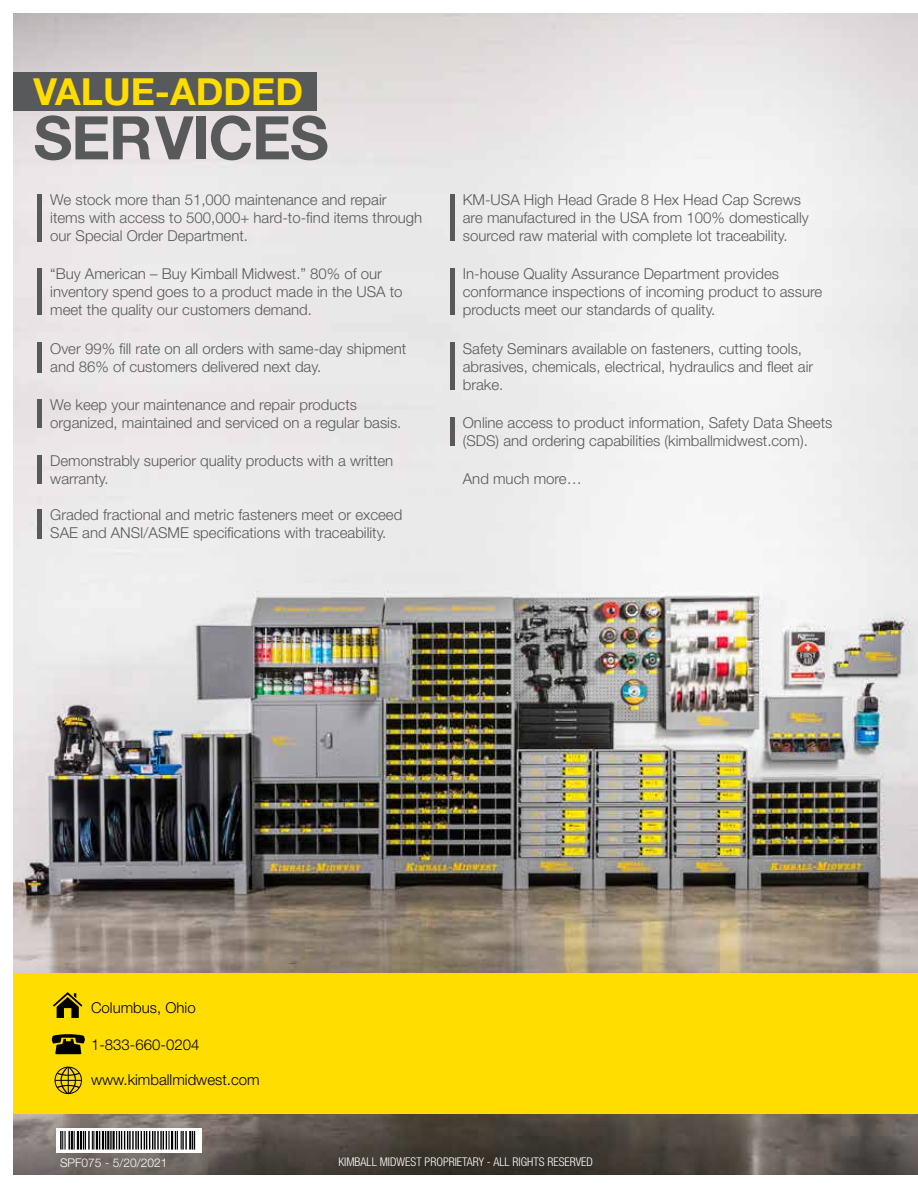
<style>
.page{position:relative;width:918px;height:1188px;background:#fff}
.page>*{position:absolute;margin:0;border:0;box-sizing:border-box;transform-origin:0 0}
.t1{font:700 60.15px "Helvetica Neue LT Std";letter-spacing:-.02em;color:#58595b}
.t2{font:700 37.35px "Helvetica Neue LT Std";color:#fd0}
.t3{font:300 15px/18px "Helvetica Neue LT Std";color:#58595b}
.t4{font:300 15px "Helvetica Neue LT Std";color:#000}
.t5{font:300 condensed 12px "Helvetica Neue LT Std";color:#fff}
.t6{font:300 12px "Helvetica Neue LT Std";color:#fff}
</style>
<div class="page">
<img style="left:14px;top:14px;width:904px;height:960px">
<svg style="left:14px;top:1114px;width:904px;height:60px;background:#57504a"></svg>
<div style="left:56px;top:1128px;width:146px;height:25px;background:#fff"></div>
<div style="left:14px;top:974px;width:904px;height:140px;background:#fd0"></div>
<svg style="left:53px;top:992px;width:29px;height:26px"></svg>
<svg style="left:55px;top:1067px;width:27px;height:27px"></svg>
<svg style="left:52px;top:1034px;width:33px;height:20px"></svg>
<div style="left:14px;top:73px;width:303px;height:38px;background:#58595b"></div>
<svg style="left:60px;top:1131px;width:135px;height:19px"></svg>
<div style="left:37px;top:194px;width:5px;height:47px;background:#58595b"></div>
<div style="left:450px;top:194px;width:5px;height:47px;background:#58595b"></div>
<div style="left:37px;top:268px;width:5px;height:47px;background:#58595b"></div>
<div style="left:450px;top:268px;width:5px;height:47px;background:#58595b"></div>
<div style="left:450px;top:343px;width:5px;height:47px;background:#58595b"></div>
<div style="left:450px;top:417px;width:5px;height:29px;background:#58595b"></div>
<div style="left:37px;top:342px;width:5px;height:31px;background:#58595b"></div>
<div style="left:37px;top:399px;width:5px;height:29px;background:#58595b"></div>
<div style="left:37px;top:455px;width:5px;height:29px;background:#58595b"></div>
<div style="left:37px;top:509px;width:5px;height:29px;background:#58595b"></div>
<h2 class="t2" style="left:33px;top:69px;width:271px">VALUE-ADDED</h2>
<h1 class="t1" style="left:33px;top:101px;width:297px">SERVICES</h1>
<p class="t3" style="left:50px;top:190px;width:374px">We stock more than 51,000 maintenance and repair items with access to 500,000+ hard-to-find items through our Special Order Department.</p>
<p class="t3" style="left:50px;top:265px;width:354px">“Buy American – Buy Kimball Midwest.” 80% of our inventory spend goes to a product made in the USA to meet the quality our customers demand.</p>
<p class="t3" style="left:50px;top:339px;width:357px">Over 99% fill rate on all orders with same-day shipment and 86% of customers delivered next day.</p>
<p class="t3" style="left:50px;top:395px;width:353px">We keep your maintenance and repair products organized, maintained and serviced on a regular basis.</p>
<p class="t3" style="left:50px;top:451px;width:345px">Demonstrably superior quality products with a written warranty.</p>
<p class="t3" style="left:50px;top:505px;width:354px">Graded fractional and metric fasteners meet or exceed<br>SAE and ANSI/ASME specifications with traceability.</p>
<p class="t3" style="left:463px;top:190px;width:347px">KM-USA High Head Grade 8 Hex Head Cap Screws are manufactured in the USA from 100% domestically sourced raw material with complete lot traceability.</p>
<p class="t3" style="left:463px;top:265px;width:361px">In-house Quality Assurance Department provides conformance inspections of incoming product to assure products meet our standards of quality.</p>
<p class="t3" style="left:463px;top:339px;width:352px">Safety Seminars available on fasteners, cutting tools, abrasives, chemicals, electrical, hydraulics and fleet air brake.</p>
<p class="t3" style="left:463px;top:413px;width:371px">Online access to product information, Safety Data Sheets (SDS) and ordering capabilities (kimballmidwest.com).</p>
<p class="t3" style="left:463px;top:469px;width:120px">And much more…</p>
<p class="t4" style="left:91px;top:999px;width:106px">Columbus, Ohio</p>
<p class="t4" style="left:91px;top:1036px;width:110px">1-833-660-0204</p>
<p class="t4" style="left:91px;top:1070px;width:170px">www.kimballmidwest.com</p>
<p class="t6" style="left:60px;top:1156px;width:109px">SPF075 - 5/20/2021</p>
<p class="t5" style="left:338px;top:1155px;width:256px">KIMBALL MIDWEST PROPRIETARY - ALL RIGHTS RESERVED</p>
</div>
